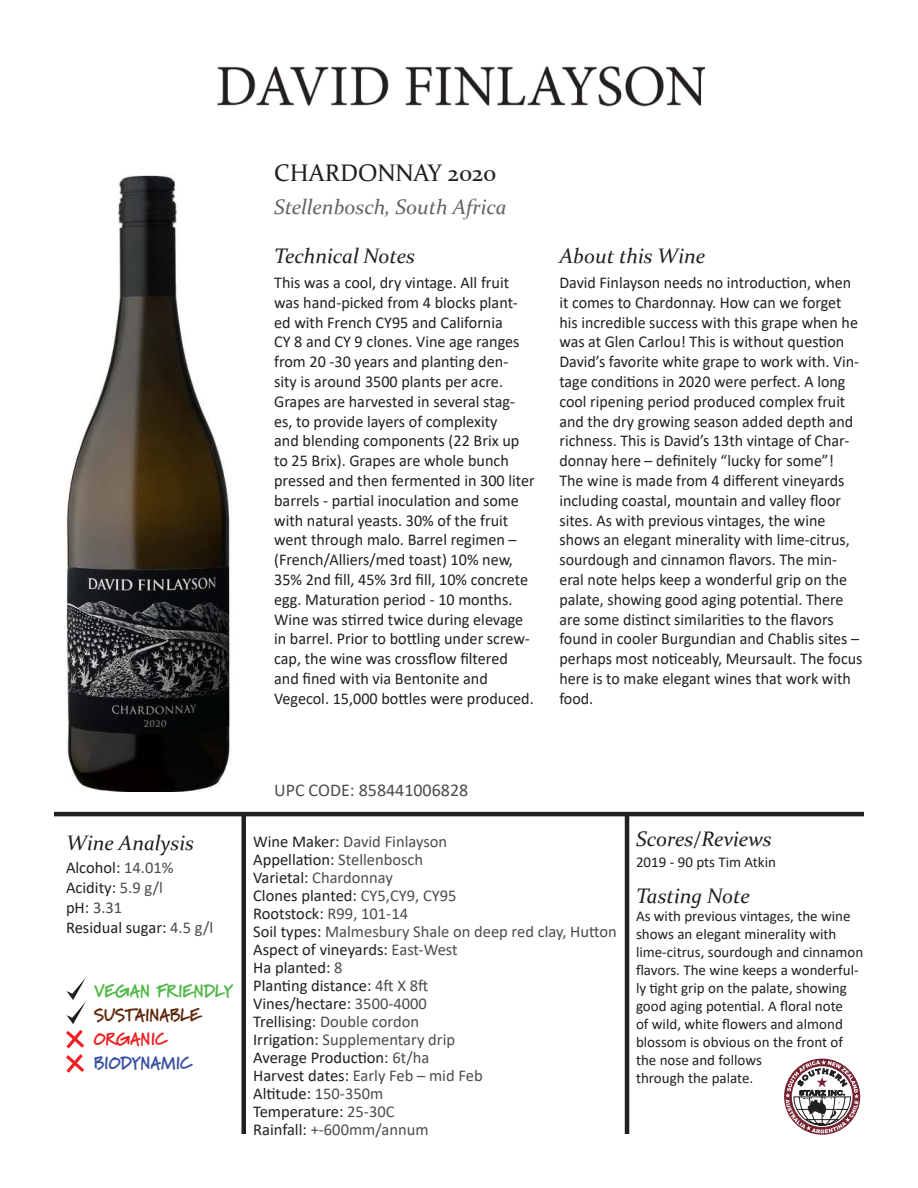
<style>
.page{position:relative;width:918px;height:1188px;background:#fff}
.page>*{position:absolute;margin:0;border:0;box-sizing:border-box;transform-origin:0 0}
.t1{font:24px "Constantia";color:#221f1f}
.t2{font:italic 21px "Constantia";color:#221f1f}
.t3{font:italic 21px "Constantia";color:#626366}
.t4{font:18px "Calibri";color:#4c4c4e}
.t5{font:900 18px "Marydale";color:#4fb747;scale:.92 1}
.t6{font:900 18px "Marydale";letter-spacing:-.01em;color:#5f280d;scale:.92 1}
.t7{font:900 18px "Marydale";color:#3952a4;scale:.92 1}
.t8{font:900 18px "Marydale";color:#ed2023;scale:.92 1}
.t9{font:16.5px/19.8px "Calibri";color:#221f1f}
.t10{font:15px/18px "Calibri";color:#221f1f}
.s1{color:#4c4c4e}
</style>
<div class="page">
<img style="left:217px;top:66px;width:487px;height:41px">
<img style="left:66px;top:175px;width:164px;height:616px">
<svg style="left:785px;top:1060px;width:74px;height:73px"></svg>
<hr style="left:54px;top:812px;width:810px;height:4px;background:#221f1f">
<hr style="left:242px;top:813px;width:4px;height:321px;background:#221f1f">
<hr style="left:625px;top:813px;width:4px;height:321px;background:#221f1f">
<svg style="left:66px;top:978px;width:20px;height:95px"></svg>
<h1 class="t1" style="left:274px;top:158px;width:224px">CHARDONNAY 2020</h1>
<p class="t3" style="left:274px;top:198px;width:234px">Stellenbosch, South Africa</p>
<p class="t2" style="left:274px;top:247px;width:142px">Technical Notes</p>
<p class="t2" style="left:559px;top:247px;width:147px">About this Wine</p>
<p class="t9" style="left:274px;top:274px;width:262px">This was a cool, dry vintage. All fruit was hand-picked from 4 blocks plant&shy;ed with French CY95 and California<br>CY 8 and CY 9 clones. Vine age ranges from 20 -30 years and planting den&shy;sity is around 3500 plants per acre.<br>Grapes are harvested in several stag&shy;es, to provide layers of complexity<br>and blending components (22 Brix up to 25 Brix). Grapes are whole bunch pressed and then fermented in 300 liter barrels - partial inoculation and some with natural yeasts. 30% of the fruit went through malo. Barrel regimen – (French/Alliers/med toast) 10% new, 35% 2nd fill, 45% 3rd fill, 10% concrete egg. Maturation period - 10 months.<br>Wine was stirred twice during elevage in barrel. Prior to bottling under screw&shy;cap, the wine was crossflow filtered and fined with via Bentonite and Vegecol. 15,000 bottles were produced.</p>
<p class="t9" style="left:559px;top:272px;width:304px">David Finlayson needs no introduction, when it comes to Chardonnay. How can we forget his incredible success with this grape when he was at Glen Carlou! This is without question David’s favorite white grape to work with. Vin&shy;tage conditions in 2020 were perfect. A long cool ripening period produced complex fruit and the dry growing season added depth and richness. This is David’s 13th vintage of Char&shy;donnay here – definitely “lucky for some”!<br>The wine is made from 4 different vineyards including coastal, mountain and valley floor sites. As with previous vintages, the wine shows an elegant minerality with lime-citrus, sourdough and cinnamon flavors. The min&shy;eral note helps keep a wonderful grip on the palate, showing good aging potential. There are some distinct similarities to the flavors found in cooler Burgundian and Chablis sites – perhaps most noticeably, Meursault. The focus here is to make elegant wines that work with food.</p>
<p class="t4" style="left:274px;top:783px;width:196px">UPC CODE: 858441006828</p>
<p class="t2" style="left:66px;top:835px;width:130px">Wine Analysis</p>
<p class="t2" style="left:636px;top:830px;width:137px">Scores/Reviews</p>
<p class="t9" style="left:66px;top:859px;width:149px">Alcohol: <span class="s1">14.01%<br></span>Acidity: <span class="s1">5.9 g/l<br></span>pH: <span class="s1">3.31<br></span>Residual sugar: <span class="s1">4.5 g/l</span></p>
<p class="t9" style="left:253px;top:833px;width:365px;line-height:18px">Wine Maker: <span class="s1">David Finlayson<br></span>Appellation: <span class="s1">Stellenbosch<br></span>Varietal: <span class="s1">Chardonnay<br></span>Clones planted: <span class="s1">CY5,CY9, CY95<br></span>Rootstock: <span class="s1">R99, 101-14<br></span>Soil types: <span class="s1">Malmesbury Shale on deep red clay, Hutton<br></span>Aspect of vineyards: <span class="s1">East-West<br></span>Ha planted: <span class="s1">8<br></span>Planting distance: <span class="s1">4ft X 8ft<br></span>Vines/hectare: <span class="s1">3500-4000<br></span>Trellising: <span class="s1">Double cordon<br></span>Irrigation: <span class="s1">Supplementary drip<br></span>Average Production: <span class="s1">6t/ha<br></span>Harvest dates: <span class="s1">Early Feb – mid Feb<br></span>Altitude: <span class="s1">150-350m<br></span>Temperature: <span class="s1">25-30C<br></span>Rainfall: <span class="s1">+-600mm/annum</span></p>
<p class="t10" style="left:636px;top:854px;width:142px">2019 - 90 pts Tim Atkin</p>
<p class="t2" style="left:636px;top:887px;width:115px">Tasting Note</p>
<p class="t10" style="left:636px;top:908px;width:229px">As with previous vintages, the wine shows an elegant minerality with lime-citrus, sourdough and cinnamon flavors. The wine keeps a wonderful&shy;ly tight grip on the palate, showing good aging potential. A floral note<br>of wild, white flowers and almond blossom is obvious on the front of the nose and follows<br>through the palate.</p>
<p class="t5" style="left:94px;top:980px;width:153px">VEGAN FRIENDLY</p>
<p class="t6" style="left:94px;top:1004px;width:118px">SUSTAINABLE</p>
<p class="t8" style="left:94px;top:1028px;width:81px">ORGANIC</p>
<p class="t7" style="left:94px;top:1052px;width:109px">BIODYNAMIC</p>
</div>
